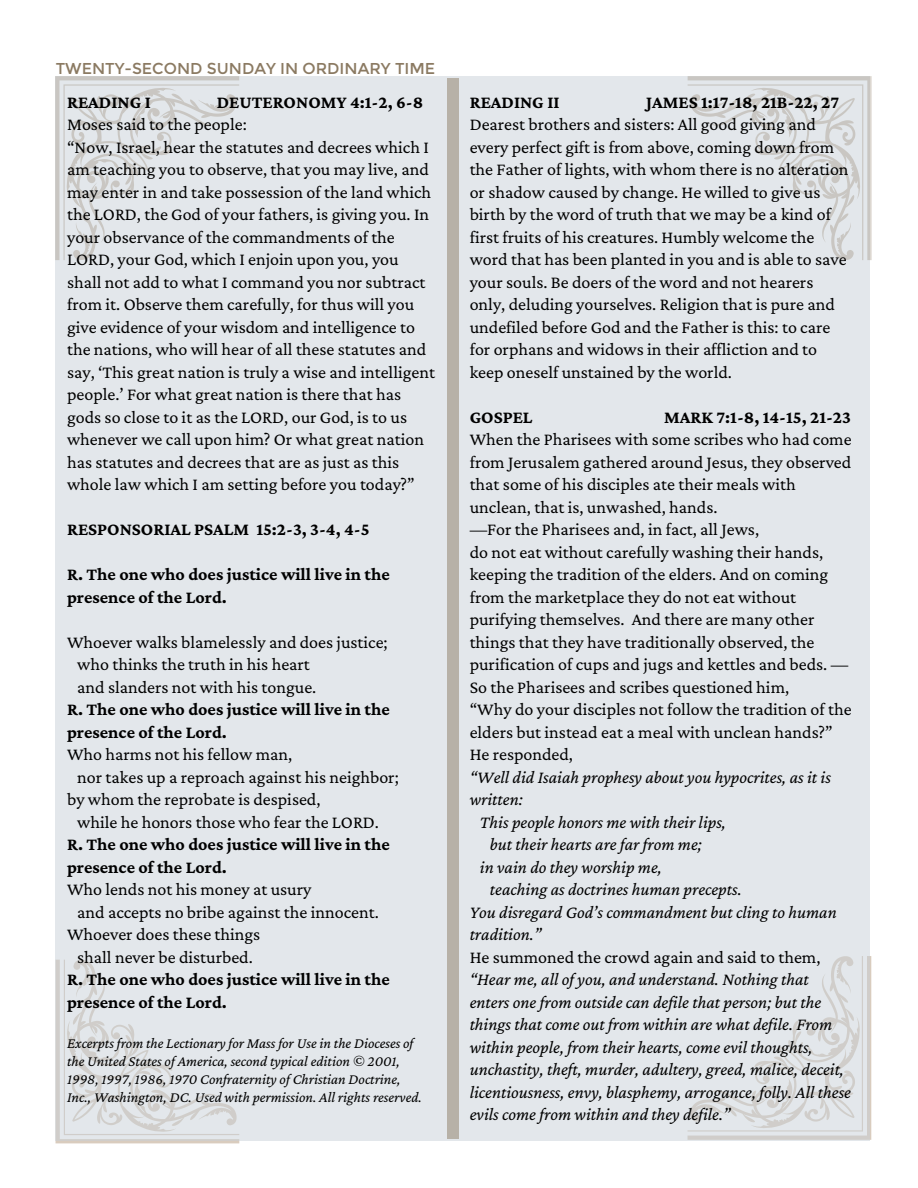
<style>
.page{position:relative;width:918px;height:1188px;background:#fff}
.page>*{position:absolute;margin:0;border:0;box-sizing:border-box;transform-origin:0 0}
.t1{font:18px/22.5px "Crimson Pro";color:#000}
.t2{font:italic 18px/22.5px "Crimson Pro";color:#000}
.t3{font:700 18px/22.5px "Crimson Pro";color:#000}
.t4{font:15.75px "Montserrat";color:#8b7a62}
.t5{font:italic 15px/18px "Crimson Pro";color:#000}
</style>
<div class="page">
<div style="left:56px;top:76px;width:814px;height:1064px;background:#e3e7eb"></div>
<svg style="left:55px;top:76px;width:184px;height:184px"></svg>
<div style="left:448px;top:78px;width:11px;height:1060px;background:#b7b1a7"></div>
<svg style="left:688px;top:76px;width:184px;height:184px"></svg>
<p class="t4" style="left:56px;top:58px;width:381px">TWENTY-SECOND SUNDAY IN ORDINARY TIME</p>
<p class="t3" style="left:67px;top:90px;width:85px">READING I</p>
<p class="t3" style="left:217px;top:90px;width:208px">DEUTERONOMY 4:1-2, 6-8</p>
<p class="t1" style="left:67px;top:113px;width:181px">Moses said to the people:</p>
<p class="t1" style="left:67px;top:135px;width:369px">“Now, Israel, hear the statutes and decrees which I am teaching you to observe, that you may live, and may enter in and take possession of the land which the LORD, the God of your fathers, is giving you. In your observance of the commandments of the LORD, your God, which I enjoin upon you, you shall not add to what I command you nor subtract from it. Observe them carefully, for thus will you give evidence of your wisdom and intelligence to the nations, who will hear of all these statutes and say, ‘This great nation is truly a wise and intelligent people.’ For what great nation is there that has gods so close to it as the LORD, our God, is to us</p>
<p class="t1" style="left:67px;top:428px;width:358px">whenever we call upon him? Or what great nation has statutes and decrees that are as just as this whole law which I am setting before you today?”</p>
<p class="t3" style="left:67px;top:518px;width:304px">RESPONSORIAL PSALM 15:2-3, 3-4, 4-5</p>
<p class="t3" style="left:67px;top:563px;width:324px">R. The one who does justice will live in the presence of the Lord.</p>
<p class="t1" style="left:67px;top:630px;width:322px">Whoever walks blamelessly and does justice;</p>
<p class="t1" style="left:77px;top:653px;width:234px">who thinks the truth in his heart</p>
<p class="t1" style="left:77px;top:675px;width:241px">and slanders not with his tongue.</p>
<p class="t3" style="left:67px;top:698px;width:324px">R. The one who does justice will live in the presence of the Lord.</p>
<p class="t1" style="left:67px;top:743px;width:227px">Who harms not his fellow man,</p>
<p class="t1" style="left:77px;top:765px;width:323px">nor takes up a reproach against his neighbor;</p>
<p class="t1" style="left:67px;top:788px;width:255px">by whom the reprobate is despised,</p>
<p class="t1" style="left:77px;top:810px;width:303px">while he honors those who fear the LORD.</p>
<p class="t3" style="left:67px;top:833px;width:324px">R. The one who does justice will live in the presence of the Lord.</p>
<p class="t1" style="left:67px;top:878px;width:246px">Who lends not his money at usury</p>
<p class="t1" style="left:77px;top:900px;width:303px">and accepts no bribe against the innocent.</p>
<p class="t1" style="left:67px;top:923px;width:195px">Whoever does these things</p>
<p class="t1" style="left:77px;top:945px;width:177px">shall never be disturbed.</p>
<p class="t3" style="left:67px;top:968px;width:324px">R. The one who does justice will live in the presence of the Lord.</p>
<p class="t5" style="left:67px;top:1034px;width:356px">Excerpts from the Lectionary for Mass for Use in the Dioceses of the United States of America, second typical edition © 2001, 1998, 1997, 1986, 1970 Confraternity of Christian Doctrine, Inc., Washington, DC. Used with permission. All rights reserved.</p>
<p class="t3" style="left:470px;top:90px;width:91px">READING II</p>
<p class="t3" style="left:646px;top:90px;width:194px">JAMES 1:17-18, 21B-22, 27</p>
<p class="t1" style="left:470px;top:113px;width:380px">Dearest brothers and sisters: All good giving and every perfect gift is from above, coming down from the Father of lights, with whom there is no alteration or shadow caused by change. He willed to give us birth by the word of truth that we may be a kind of first fruits of his creatures. Humbly welcome the word that has been planted in you and is able to save your souls. Be doers of the word and not hearers only, deluding yourselves. Religion that is pure and undefiled before God and the Father is this: to care for orphans and widows in their affliction and to keep oneself unstained by the world.</p>
<p class="t3" style="left:470px;top:405px;width:64px">GOSPEL</p>
<p class="t3" style="left:664px;top:405px;width:188px">MARK 7:1-8, 14-15, 21-23</p>
<p class="t1" style="left:470px;top:428px;width:383px">When the Pharisees with some scribes who had come from Jerusalem gathered around Jesus, they observed that some of his disciples ate their meals with unclean, that is, unwashed, hands.</p>
<p class="t1" style="left:470px;top:518px;width:291px">—For the Pharisees and, in fact, all Jews,</p>
<p class="t1" style="left:470px;top:540px;width:355px">do not eat without carefully washing their hands,</p>
<p class="t1" style="left:470px;top:563px;width:380px">keeping the tradition of the elders. And on coming from the marketplace they do not eat without purifying themselves. And there are many other things that they have traditionally observed, the purification of cups and jugs and kettles and beds. —</p>
<p class="t1" style="left:470px;top:675px;width:321px">So the Pharisees and scribes questioned him,</p>
<p class="t1" style="left:470px;top:698px;width:384px">“Why do your disciples not follow the tradition of the elders but instead eat a meal with unclean hands?”</p>
<p class="t1" style="left:470px;top:743px;width:105px">He responded,</p>
<p class="t2" style="left:470px;top:765px;width:363px">“Well did Isaiah prophesy about you hypocrites, as it is written:</p>
<p class="t2" style="left:480px;top:810px;width:248px">This people honors me with their lips,</p>
<p class="t2" style="left:490px;top:833px;width:214px">but their hearts are far from me;</p>
<p class="t2" style="left:480px;top:855px;width:184px">in vain do they worship me,</p>
<p class="t2" style="left:490px;top:878px;width:253px">teaching as doctrines human precepts.</p>
<p class="t2" style="left:470px;top:900px;width:369px">You disregard God’s commandment but cling to human tradition.”</p>
<p class="t1" style="left:470px;top:945px;width:352px">He summoned the crowd again and said to them,</p>
<p class="t2" style="left:470px;top:968px;width:383px">“Hear me, all of you, and understand. Nothing that enters one from outside can defile that person; but the things that come out from within are what defile. From within people, from their hearts, come evil thoughts, unchastity, theft, murder, adultery, greed, malice, deceit, licentiousness, envy, blasphemy, arrogance, folly. All these evils come from within and they defile.”</p>
</div>
